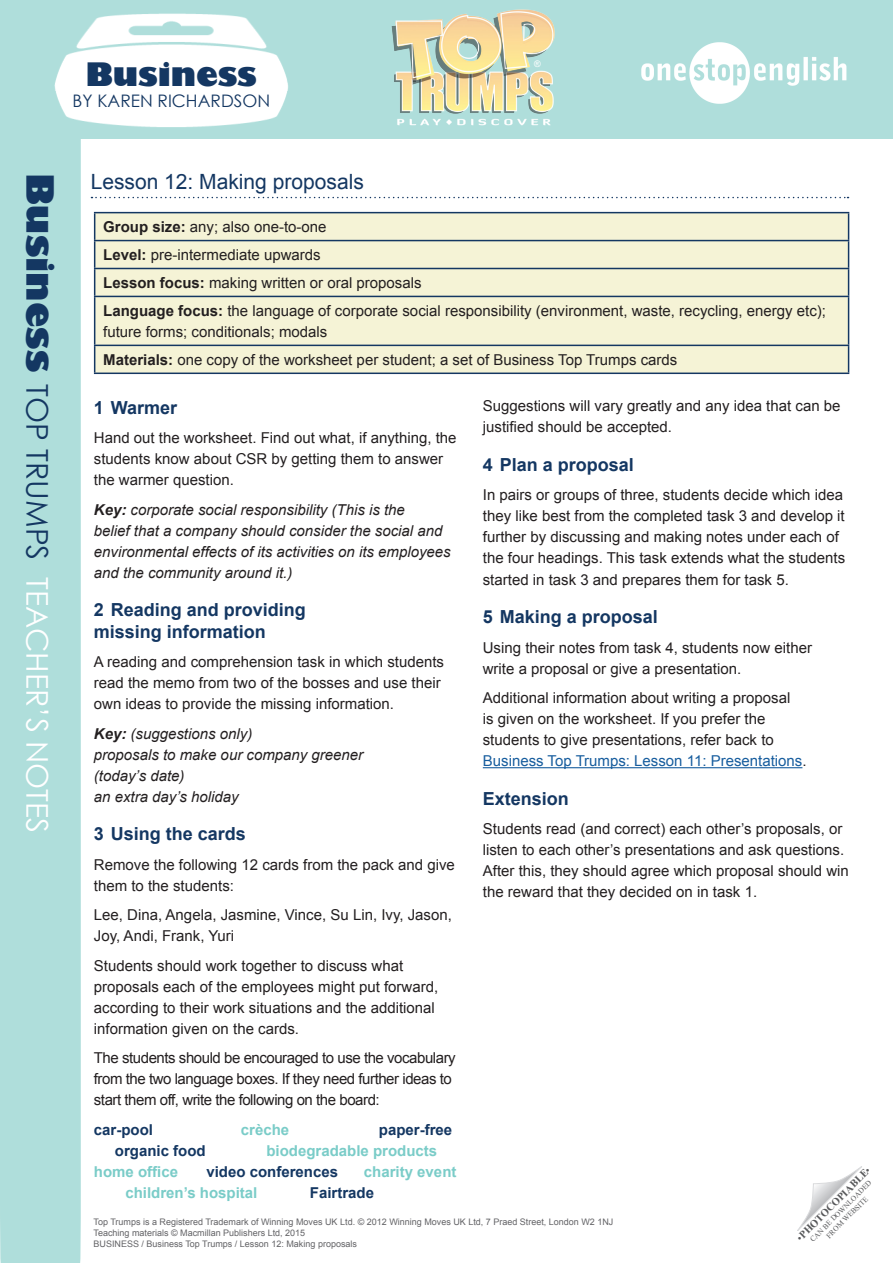
<style>
.page{position:relative;width:893px;height:1263px;background:#fff}
.page>*{position:absolute;margin:0;border:0;box-sizing:border-box;transform-origin:0 0}
.t1{font:800 31.5px "Gill Sans";color:#143762}
.t2{font:30px "Century Gothic";color:#fff}
.t3{font:21px "Arial";color:#143762}
.copy{font:700 18px/21.6px "Arial";color:#143762}
.t4{font:17.25px "Century Gothic";color:#143762}
.copy-2{font:15px/21px "Arial";color:#231f20}
.bulleted_list{font:15px/21px "Arial";color:#231f20}
.copy-3{font:italic 15px/21px "Arial";color:#231f20}
.bulleted_list-2{font:15px/21px "Arial";letter-spacing:-.03em;color:#231f20}
.bulleted_list-3{font:700 15px "Arial";color:#7accc8}
.bulleted_list-4{font:700 15px "Arial";color:#143762}
.t5{font:700 10.5px "Times New Roman";color:#57585a}
.t6{font:9px/10.8px "Arial";color:#636366}
.t7{font:9px "Arial";color:#fff}
.t8{font:7.5px/9px "Times New Roman";color:#57585a;text-align:center}
.s1{font-family:"Gill Sans";font-weight:800;font-size:36.6px;color:#143762}
.s2{color:#143762}
.s3{font-weight:700}
.s4{color:#175d9e}
.s5{font-weight:400}
</style>
<div class="page">
<div style="left:0;top:0;width:893px;height:139px;background:#afdedb"></div>
<div style="left:0;top:139px;width:81px;height:1124px;background:#afdedb"></div>
<svg style="left:797px;top:1166px;width:65px;height:65px"></svg>
<img style="left:391px;top:9px;width:164px;height:117px">
<img style="left:49px;top:13px;width:239px;height:155px">
<svg style="left:91px;top:197px;width:757px;height:1px"></svg>
<img style="left:641px;top:42px;width:206px;height:62px">
<hr style="left:483px;top:767px;width:319px;height:1px;background:#175d9e">
<div style="left:95px;top:213px;width:753px;height:160px;background:#f5f3d6"></div>
<hr style="left:94px;top:212px;width:755px;height:1px;background:#143762">
<hr style="left:94px;top:240px;width:755px;height:1px;background:#143762">
<hr style="left:94px;top:268px;width:755px;height:1px;background:#143762">
<svg style="left:94px;top:213px;width:1px;height:83px"></svg>
<svg style="left:848px;top:213px;width:1px;height:83px"></svg>
<hr style="left:94px;top:296px;width:755px;height:1px;background:#143762">
<hr style="left:94px;top:297px;width:1px;height:48px;background:#143762">
<hr style="left:848px;top:297px;width:1px;height:48px;background:#143762">
<hr style="left:94px;top:345px;width:755px;height:1px;background:#143762">
<svg style="left:94px;top:346px;width:1px;height:27px"></svg>
<svg style="left:848px;top:346px;width:1px;height:27px"></svg>
<hr style="left:94px;top:373px;width:755px;height:1px;background:#143762">
<h1 class="t1" style="left:86px;top:55px;width:173px">Business</h1>
<p class="t4" style="left:72px;top:90px;width:199px">BY KAREN RICHARDSON</p>
<p class="t7" style="left:534px;top:58px;width:8px">®</p>
<h2 class="t2" style="left:56px;top:173px;width:661px;rotate:90deg"><span class="s1">Business</span> <span class="s2">TOP TRUMPS</span> TEACHER’S NOTES</h2>
<h3 class="t3" style="left:91px;top:167px;width:275px">Lesson 12: Making proposals</h3>
<p class="copy-2" style="left:103px;top:216px;width:225px"><span class="s3">Group size:</span> any; also one-to-one</p>
<p class="copy-2" style="left:103px;top:244px;width:219px"><span class="s3">Level:</span> pre-intermediate upwards</p>
<p class="copy-2" style="left:103px;top:272px;width:320px"><span class="s3">Lesson focus:</span> making written or oral proposals</p>
<p class="copy-2" style="left:103px;top:300px;width:724px"><span class="s3">Language focus:</span> the language of corporate social responsibility (environment, waste, recycling, energy etc); future forms; conditionals; modals</p>
<p class="copy-2" style="left:103px;top:349px;width:576px"><span class="s3">Materials:</span> one copy of the worksheet per student; a set of Business Top Trumps cards</p>
<p class="bulleted_list" style="left:483px;top:396px;width:359px">Suggestions will vary greatly and any idea that can be justified should be accepted.</p>
<p class="copy" style="left:483px;top:454px;width:153px">4 Plan a proposal</p>
<p class="copy-2" style="left:483px;top:485px;width:364px">In pairs or groups of three, students decide which idea they like best from the completed task 3 and develop it further by discussing and making notes under each of the four headings. This task extends what the students started in task 3 and prepares them for task 5.</p>
<p class="copy" style="left:483px;top:606px;width:177px">5 Making a proposal</p>
<p class="copy-2" style="left:483px;top:637px;width:331px">Using their notes from task 4, students now either write a proposal or give a presentation.</p>
<p class="copy-2" style="left:483px;top:687px;width:325px">Additional information about writing a proposal<br>is given on the worksheet. If you prefer the students to give presentations, refer back to <span class="s4">Business Top Trumps: Lesson 11: Presentations</span>.</p>
<p class="copy" style="left:483px;top:788px;width:88px">Extension</p>
<p class="copy-2" style="left:483px;top:819px;width:367px">Students read (and correct) each other’s proposals, or listen to each other’s presentations and ask questions.<br>After this, they should agree which proposal should win the reward that they decided on in task 1.</p>
<p class="copy" style="left:94px;top:397px;width:85px">1 Warmer</p>
<p class="copy-2" style="left:94px;top:427px;width:364px">Hand out the worksheet. Find out what, if anything, the students know about CSR by getting them to answer the warmer question.</p>
<p class="copy-3" style="left:94px;top:499px;width:358px"><span class="s3">Key:</span> corporate social responsibility (This is the<br>belief that a company should consider the social and environmental effects of its activities on its employees and the community around it.)</p>
<p class="copy" style="left:94px;top:600px;width:214px">2 Reading and providing missing information</p>
<p class="copy-2" style="left:94px;top:652px;width:352px">A reading and comprehension task in which students read the memo from two of the bosses and use their own ideas to provide the missing information.</p>
<p class="copy-3" style="left:94px;top:723px;width:271px"><span class="s3">Key:</span> (suggestions only)<br>proposals to make our company greener (today’s date)<br>an extra day’s holiday</p>
<p class="copy" style="left:94px;top:824px;width:154px">3 Using the cards</p>
<p class="bulleted_list" style="left:94px;top:854px;width:362px">Remove the following 12 cards from the pack and give them to the students:</p>
<p class="bulleted_list" style="left:94px;top:905px;width:359px">Lee, Dina, Angela, Jasmine, Vince, Su Lin, Ivy, Jason,<br>Joy, Andi, Frank, Yuri</p>
<p class="bulleted_list" style="left:94px;top:955px;width:346px">Students should work together to discuss what proposals each of the employees might put forward, according to their work situations and the additional information given on the cards.</p>
<p class="bulleted_list-2" style="left:94px;top:1048px;width:363px">The students should be encouraged to use the vocabulary from the two language boxes. If they need further ideas to start them off, write the following on the board:</p>
<p class="bulleted_list-4" style="left:94px;top:1120px;width:61px">car-pool</p>
<p class="bulleted_list-3" style="left:241px;top:1120px;width:50px">crèche</p>
<p class="bulleted_list-4" style="left:379px;top:1120px;width:75px">paper-free</p>
<p class="bulleted_list-4" style="left:115px;top:1141px;width:92px">organic food</p>
<p class="bulleted_list-3" style="left:266px;top:1141px;width:172px">biodegradable products</p>
<p class="bulleted_list-3" style="left:94px;top:1162px;width:86px">home office</p>
<p class="bulleted_list-4" style="left:206px;top:1162px;width:133px">video conferences</p>
<p class="bulleted_list-3" style="left:364px;top:1162px;width:94px">charity event</p>
<p class="bulleted_list-3" style="left:125px;top:1183px;width:133px">children’s hospital</p>
<p class="bulleted_list-4" style="left:310px;top:1183px;width:66px">Fairtrade</p>
<p class="t5" style="left:793px;top:1234px;width:101px;rotate:-45deg"><span class="s5">•</span>PHOTOCOPIABLE<span class="s5">•</span></p>
<p class="t8" style="left:808px;top:1237px;width:85px;rotate:-45deg">CAN BE DOWNLOADED<br>FROM WEBSITE</p>
<p class="t6" style="left:94px;top:1217px;width:521px">Top Trumps is a Registered Trademark of Winning Moves UK Ltd. © 2012 Winning Moves UK Ltd, 7 Praed Street, London W2 1NJ<br>Teaching materials © Macmillan Publishers Ltd, 2015<br>BUSINESS / Business Top Trumps / Lesson 12: Making proposals</p>
</div>
